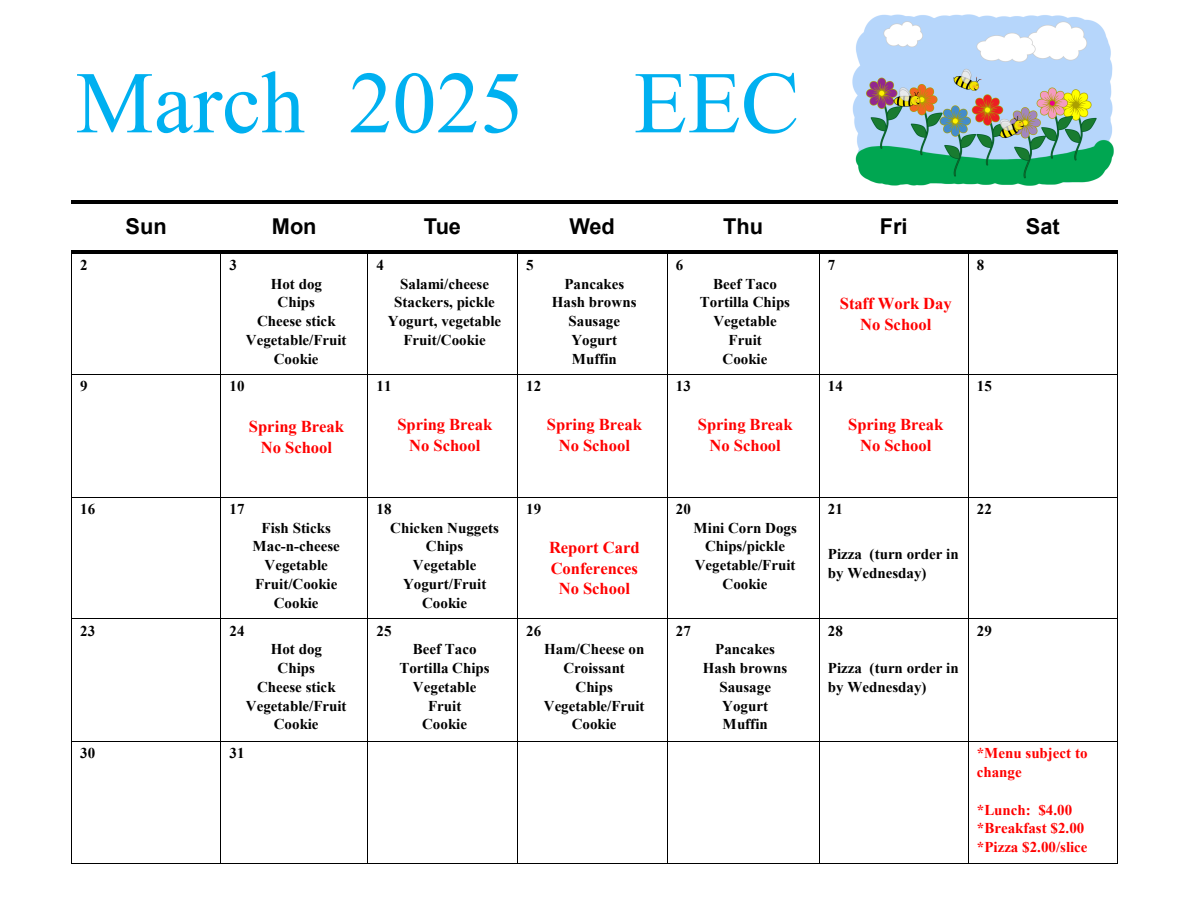
<style>
.page{position:relative;width:1188px;height:918px;background:#fff}
.page>*{position:absolute;margin:0;border:0;box-sizing:border-box;transform-origin:0 0}
.t1{font:87.9px "Times New Roman";color:#00b0f0}
.t2{font:700 21.75px "Arial";color:#000}
.t3{font:700 16.65px/20.7px "Times New Roman";color:#f00}
.t4{font:700 15px/18.8px "Times New Roman";color:#000}
.t5{font:700 15px/18.8px "Times New Roman";color:#f00}
</style>
<div class="page">
<hr style="left:71px;top:252px;width:1px;height:489px;background:#000">
<hr style="left:221px;top:254px;width:1px;height:487px;background:#000">
<hr style="left:368px;top:254px;width:1px;height:487px;background:#000">
<hr style="left:517px;top:254px;width:1px;height:487px;background:#000">
<hr style="left:667px;top:254px;width:1px;height:487px;background:#000">
<hr style="left:819px;top:254px;width:1px;height:487px;background:#000">
<hr style="left:968px;top:254px;width:1px;height:487px;background:#000">
<hr style="left:1117px;top:252px;width:1px;height:489px;background:#000">
<hr style="left:71px;top:741px;width:1px;height:123px;background:#000">
<hr style="left:221px;top:742px;width:1px;height:122px;background:#000">
<hr style="left:368px;top:742px;width:1px;height:122px;background:#000">
<hr style="left:517px;top:742px;width:1px;height:122px;background:#000">
<hr style="left:667px;top:742px;width:1px;height:122px;background:#000">
<hr style="left:819px;top:742px;width:1px;height:122px;background:#000">
<hr style="left:968px;top:742px;width:1px;height:122px;background:#000">
<hr style="left:1117px;top:741px;width:1px;height:123px;background:#000">
<hr style="left:71px;top:201px;width:150px;height:3px;background:#000">
<hr style="left:71px;top:251px;width:150px;height:3px;background:#000">
<hr style="left:221px;top:201px;width:747px;height:3px;background:#000">
<hr style="left:221px;top:251px;width:747px;height:3px;background:#000">
<hr style="left:968px;top:201px;width:150px;height:3px;background:#000">
<hr style="left:968px;top:251px;width:150px;height:3px;background:#000">
<hr style="left:72px;top:374px;width:149px;height:1px;background:#000">
<hr style="left:221px;top:374px;width:747px;height:1px;background:#000">
<hr style="left:968px;top:374px;width:149px;height:1px;background:#000">
<hr style="left:72px;top:497px;width:149px;height:1px;background:#000">
<hr style="left:221px;top:497px;width:747px;height:1px;background:#000">
<hr style="left:968px;top:497px;width:149px;height:1px;background:#000">
<hr style="left:72px;top:619px;width:149px;height:1px;background:#000">
<hr style="left:221px;top:619px;width:747px;height:1px;background:#000">
<hr style="left:968px;top:619px;width:149px;height:1px;background:#000">
<hr style="left:72px;top:741px;width:149px;height:1px;background:#000">
<hr style="left:221px;top:741px;width:747px;height:1px;background:#000">
<hr style="left:968px;top:741px;width:149px;height:1px;background:#000">
<hr style="left:71px;top:863px;width:150px;height:1px;background:#000">
<hr style="left:221px;top:863px;width:747px;height:1px;background:#000">
<hr style="left:968px;top:863px;width:150px;height:1px;background:#000">
<img style="left:852px;top:14px;width:261px;height:171px">
<p class="t1" style="left:76px;top:54px;width:725px">March 2025 EEC</p>
<p class="t2" style="left:125px;top:215px;width:43px">Sun</p>
<p class="t2" style="left:272px;top:215px;width:46px">Mon</p>
<p class="t2" style="left:424px;top:215px;width:39px">Tue</p>
<p class="t2" style="left:569px;top:215px;width:47px">Wed</p>
<p class="t2" style="left:723px;top:215px;width:41px">Thu</p>
<p class="t2" style="left:880px;top:215px;width:29px">Fri</p>
<p class="t2" style="left:1026px;top:215px;width:35px">Sat</p>
<p class="t4" style="left:80px;top:256px;width:9px">2</p>
<p class="t4" style="left:230px;top:256px;width:9px">3</p>
<p class="t4" style="left:377px;top:256px;width:9px">4</p>
<p class="t4" style="left:526px;top:256px;width:9px">5</p>
<p class="t4" style="left:676px;top:256px;width:9px">6</p>
<p class="t4" style="left:828px;top:256px;width:9px">7</p>
<p class="t4" style="left:977px;top:256px;width:9px">8</p>
<p class="t4" style="left:271px;top:274px;width:53px">Hot dog</p>
<p class="t4" style="left:278px;top:293px;width:39px">Chips</p>
<p class="t4" style="left:257px;top:312px;width:80px">Cheese stick</p>
<p class="t4" style="left:246px;top:331px;width:102px">Vegetable/Fruit</p>
<p class="t4" style="left:274px;top:349px;width:46px">Cookie</p>
<p class="t4" style="left:400px;top:274px;width:90px">Salami/cheese</p>
<p class="t4" style="left:394px;top:293px;width:102px">Stackers, pickle</p>
<p class="t4" style="left:388px;top:312px;width:115px">Yogurt, vegetable</p>
<p class="t4" style="left:403px;top:331px;width:84px">Fruit/Cookie</p>
<p class="t4" style="left:564px;top:274px;width:61px">Pancakes</p>
<p class="t4" style="left:552px;top:293px;width:86px">Hash browns</p>
<p class="t4" style="left:569px;top:312px;width:53px">Sausage</p>
<p class="t4" style="left:571px;top:331px;width:47px">Yogurt</p>
<p class="t4" style="left:572px;top:349px;width:47px">Muffin</p>
<p class="t4" style="left:713px;top:274px;width:65px">Beef Taco</p>
<p class="t4" style="left:700px;top:293px;width:92px">Tortilla Chips</p>
<p class="t4" style="left:713px;top:312px;width:65px">Vegetable</p>
<p class="t4" style="left:729px;top:331px;width:35px">Fruit</p>
<p class="t4" style="left:723px;top:349px;width:46px">Cookie</p>
<p class="t3" style="left:840px;top:293px;width:113px">Staff Work Day</p>
<p class="t3" style="left:860px;top:314px;width:73px">No School</p>
<p class="t4" style="left:80px;top:377px;width:9px">9</p>
<p class="t4" style="left:230px;top:377px;width:17px">10</p>
<p class="t4" style="left:377px;top:377px;width:17px">11</p>
<p class="t4" style="left:526px;top:377px;width:17px">12</p>
<p class="t4" style="left:676px;top:377px;width:17px">13</p>
<p class="t4" style="left:828px;top:377px;width:17px">14</p>
<p class="t4" style="left:977px;top:377px;width:17px">15</p>
<p class="t3" style="left:249px;top:416px;width:97px">Spring Break</p>
<p class="t3" style="left:261px;top:437px;width:73px">No School</p>
<p class="t3" style="left:397px;top:414px;width:97px">Spring Break</p>
<p class="t3" style="left:409px;top:435px;width:73px">No School</p>
<p class="t3" style="left:547px;top:414px;width:97px">Spring Break</p>
<p class="t3" style="left:559px;top:435px;width:73px">No School</p>
<p class="t3" style="left:698px;top:414px;width:97px">Spring Break</p>
<p class="t3" style="left:710px;top:435px;width:73px">No School</p>
<p class="t3" style="left:848px;top:414px;width:97px">Spring Break</p>
<p class="t3" style="left:860px;top:435px;width:73px">No School</p>
<p class="t4" style="left:80px;top:500px;width:17px">16</p>
<p class="t4" style="left:230px;top:500px;width:17px">17</p>
<p class="t4" style="left:262px;top:518px;width:71px">Fish Sticks</p>
<p class="t4" style="left:253px;top:537px;width:89px">Mac-n-cheese</p>
<p class="t4" style="left:265px;top:556px;width:65px">Vegetable</p>
<p class="t4" style="left:255px;top:575px;width:84px">Fruit/Cookie</p>
<p class="t4" style="left:274px;top:593px;width:46px">Cookie</p>
<p class="t4" style="left:377px;top:500px;width:17px">18</p>
<p class="t4" style="left:390px;top:518px;width:110px">Chicken Nuggets</p>
<p class="t4" style="left:426px;top:537px;width:39px">Chips</p>
<p class="t4" style="left:413px;top:556px;width:65px">Vegetable</p>
<p class="t4" style="left:403px;top:575px;width:85px">Yogurt/Fruit</p>
<p class="t4" style="left:422px;top:593px;width:46px">Cookie</p>
<p class="t4" style="left:526px;top:500px;width:17px">19</p>
<p class="t3" style="left:549px;top:537px;width:92px">Report Card<br>Conferences</p>
<p class="t3" style="left:559px;top:578px;width:73px">No School</p>
<p class="t4" style="left:676px;top:500px;width:17px">20</p>
<p class="t4" style="left:693px;top:518px;width:105px">Mini Corn Dogs</p>
<p class="t4" style="left:705px;top:537px;width:81px">Chips/pickle</p>
<p class="t4" style="left:695px;top:556px;width:102px">Vegetable/Fruit</p>
<p class="t4" style="left:723px;top:575px;width:46px">Cookie</p>
<p class="t4" style="left:828px;top:500px;width:17px">21</p>
<p class="t4" style="left:828px;top:545px;width:132px">Pizza (turn order in by Wednesday)</p>
<p class="t4" style="left:977px;top:500px;width:17px">22</p>
<p class="t4" style="left:80px;top:621px;width:17px">23</p>
<p class="t4" style="left:230px;top:621px;width:17px">24</p>
<p class="t4" style="left:271px;top:640px;width:53px">Hot dog</p>
<p class="t4" style="left:278px;top:659px;width:39px">Chips</p>
<p class="t4" style="left:257px;top:678px;width:80px">Cheese stick</p>
<p class="t4" style="left:246px;top:696px;width:102px">Vegetable/Fruit</p>
<p class="t4" style="left:274px;top:715px;width:46px">Cookie</p>
<p class="t4" style="left:377px;top:621px;width:17px">25</p>
<p class="t4" style="left:413px;top:640px;width:65px">Beef Taco</p>
<p class="t4" style="left:399px;top:659px;width:92px">Tortilla Chips</p>
<p class="t4" style="left:413px;top:678px;width:65px">Vegetable</p>
<p class="t4" style="left:428px;top:696px;width:35px">Fruit</p>
<p class="t4" style="left:422px;top:715px;width:46px">Cookie</p>
<p class="t4" style="left:526px;top:621px;width:17px">26</p>
<p class="t4" style="left:544px;top:640px;width:102px;text-align:center">Ham/Cheese on<br>Croissant</p>
<p class="t4" style="left:576px;top:678px;width:39px">Chips</p>
<p class="t4" style="left:544px;top:696px;width:102px">Vegetable/Fruit</p>
<p class="t4" style="left:572px;top:715px;width:46px">Cookie</p>
<p class="t4" style="left:676px;top:621px;width:17px">27</p>
<p class="t4" style="left:715px;top:640px;width:61px">Pancakes</p>
<p class="t4" style="left:703px;top:659px;width:86px">Hash browns</p>
<p class="t4" style="left:719px;top:678px;width:53px">Sausage</p>
<p class="t4" style="left:722px;top:696px;width:47px">Yogurt</p>
<p class="t4" style="left:723px;top:715px;width:47px">Muffin</p>
<p class="t4" style="left:828px;top:621px;width:17px">28</p>
<p class="t4" style="left:828px;top:659px;width:132px">Pizza (turn order in by Wednesday)</p>
<p class="t4" style="left:977px;top:621px;width:17px">29</p>
<p class="t4" style="left:80px;top:744px;width:17px">30</p>
<p class="t4" style="left:230px;top:744px;width:17px">31</p>
<p class="t5" style="left:977px;top:744px;width:112px">*Menu subject to change</p>
<p class="t5" style="left:977px;top:800px;width:97px">*Lunch: $4.00</p>
<p class="t5" style="left:977px;top:819px;width:109px">*Breakfast $2.00</p>
<p class="t5" style="left:977px;top:838px;width:112px">*Pizza $2.00/slice</p>
</div>
